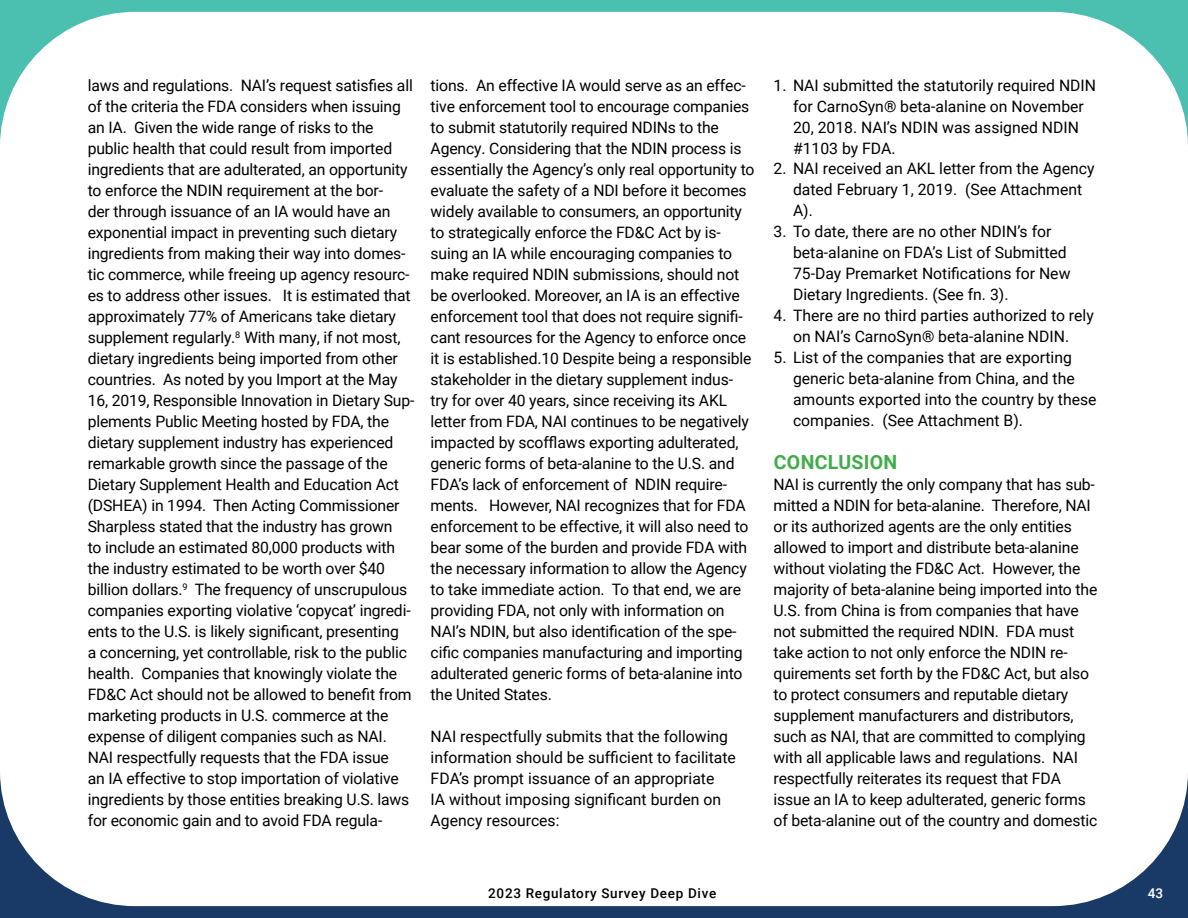
<style>
.page{position:relative;width:1188px;height:918px;background:#fff}
.page>*{position:absolute;margin:0;border:0;box-sizing:border-box;transform-origin:0 0}
.t1{font:700 19.5px "Roboto";letter-spacing:.015em;color:#40ad4a}
.t2{font:15.75px/21px "Roboto";letter-spacing:-.01em;color:#000}
.t3{font:500 13.5px "Roboto";letter-spacing:.05em;color:#000}
.t4{font:500 13.5px "Roboto";color:#fff}
</style>
<div class="page">
<div style="left:0;top:459px;width:1188px;height:459px;background:#193a67"></div>
<div style="left:0;top:0;width:1188px;height:459px;background:#4bc0b1"></div>
<div style="left:0;top:12px;width:1188px;height:894px;background:#fff;border-radius:135px"></div>
<p class="t2" style="left:88px;top:74px;width:328px">laws and regulations. NAI’s request satisfies all of the criteria the FDA considers when issuing an IA. Given the wide range of risks to the public health that could result from imported ingredients that are adulterated, an opportunity to enforce the NDIN requirement at the bor-<br>der through issuance of an IA would have an exponential impact in preventing such dietary ingredients from making their way into domes&shy;tic commerce, while freeing up agency resourc&shy;es to address other issues. It is estimated that approximately 77% of Americans take dietary supplement regularly.<sup>8</sup> With many, if not most, dietary ingredients being imported from other countries. As noted by you Import at the May 16, 2019, Responsible Innovation in Dietary Sup&shy;plements Public Meeting hosted by FDA, the dietary supplement industry has experienced remarkable growth since the passage of the Dietary Supplement Health and Education Act (DSHEA) in 1994. Then Acting Commissioner Sharpless stated that the industry has grown<br>to include an estimated 80,000 products with the industry estimated to be worth over $40 billion dollars.<sup>9</sup> The frequency of unscrupulous companies exporting violative ‘copycat’ ingredi&shy;ents to the U.S. is likely significant, presenting<br>a concerning, yet controllable, risk to the public health. Companies that knowingly violate the FD&amp;C Act should not be allowed to benefit from marketing products in U.S. commerce at the expense of diligent companies such as NAI.<br>NAI respectfully requests that the FDA issue<br>an IA effective to stop importation of violative ingredients by those entities breaking U.S. laws for economic gain and to avoid FDA regula-</p>
<p class="t2" style="left:431px;top:74px;width:325px">tions. An effective IA would serve as an effec&shy;tive enforcement tool to encourage companies to submit statutorily required NDINs to the Agency. Considering that the NDIN process is essentially the Agency’s only real opportunity to evaluate the safety of a NDI before it becomes widely available to consumers, an opportunity to strategically enforce the FD&amp;C Act by is&shy;suing an IA while encouraging companies to make required NDIN submissions, should not be overlooked. Moreover, an IA is an effective enforcement tool that does not require signifi&shy;cant resources for the Agency to enforce once it is established.10 Despite being a responsible stakeholder in the dietary supplement indus&shy;try for over 40 years, since receiving its AKL letter from FDA, NAI continues to be negatively impacted by scofflaws exporting adulterated, generic forms of beta-alanine to the U.S. and FDA’s lack of enforcement of NDIN require&shy;ments. However, NAI recognizes that for FDA enforcement to be effective, it will also need to bear some of the burden and provide FDA with the necessary information to allow the Agency to take immediate action. To that end, we are providing FDA, not only with information on NAI’s NDIN, but also identification of the spe&shy;cific companies manufacturing and importing adulterated generic forms of beta-alanine into the United States.</p>
<p class="t2" style="left:431px;top:725px;width:307px">NAI respectfully submits that the following information should be sufficient to facilitate FDA’s prompt issuance of an appropriate<br>IA without imposing significant burden on Agency resources:</p>
<p class="t2" style="left:793px;top:74px;width:305px;text-indent:-19px">1. NAI submitted the statutorily required NDIN for CarnoSyn® beta-alanine on November 20, 2018. NAI’s NDIN was assigned NDIN #1103 by FDA.</p>
<p class="t2" style="left:793px;top:158px;width:303px;text-indent:-19px">2. NAI received an AKL letter from the Agency dated February 1, 2019. (See Attachment<br>A).</p>
<p class="t2" style="left:793px;top:221px;width:279px;text-indent:-19px">3. To date, there are no other NDIN’s for beta-alanine on FDA’s List of Submitted 75-Day Premarket Notifications for New Dietary Ingredients. (See fn. 3).</p>
<p class="t2" style="left:774px;top:305px;width:322px;text-align:center">4. There are no third parties authorized to rely on NAI’s CarnoSyn® beta-alanine NDIN.</p>
<p class="t2" style="left:793px;top:347px;width:305px;text-indent:-19px">5. List of the companies that are exporting generic beta-alanine from China, and the amounts exported into the country by these companies. (See Attachment B).</p>
<p class="t1" style="left:774px;top:448px;width:125px">CONCLUSION</p>
<p class="t2" style="left:774px;top:473px;width:325px">NAI is currently the only company that has sub&shy;mitted a NDIN for beta-alanine. Therefore, NAI or its authorized agents are the only entities allowed to import and distribute beta-alanine without violating the FD&amp;C Act. However, the majority of beta-alanine being imported into the U.S. from China is from companies that have not submitted the required NDIN. FDA must take action to not only enforce the NDIN re&shy;quirements set forth by the FD&amp;C Act, but also to protect consumers and reputable dietary supplement manufacturers and distributors, such as NAI, that are committed to complying with all applicable laws and regulations. NAI respectfully reiterates its request that FDA issue an IA to keep adulterated, generic forms of beta-alanine out of the country and domestic</p>
<p class="t3" style="left:488px;top:884px;width:230px">2023 Regulatory Survey Deep Dive</p>
<p class="t4" style="left:1148px;top:883px;width:17px">43</p>
</div>
